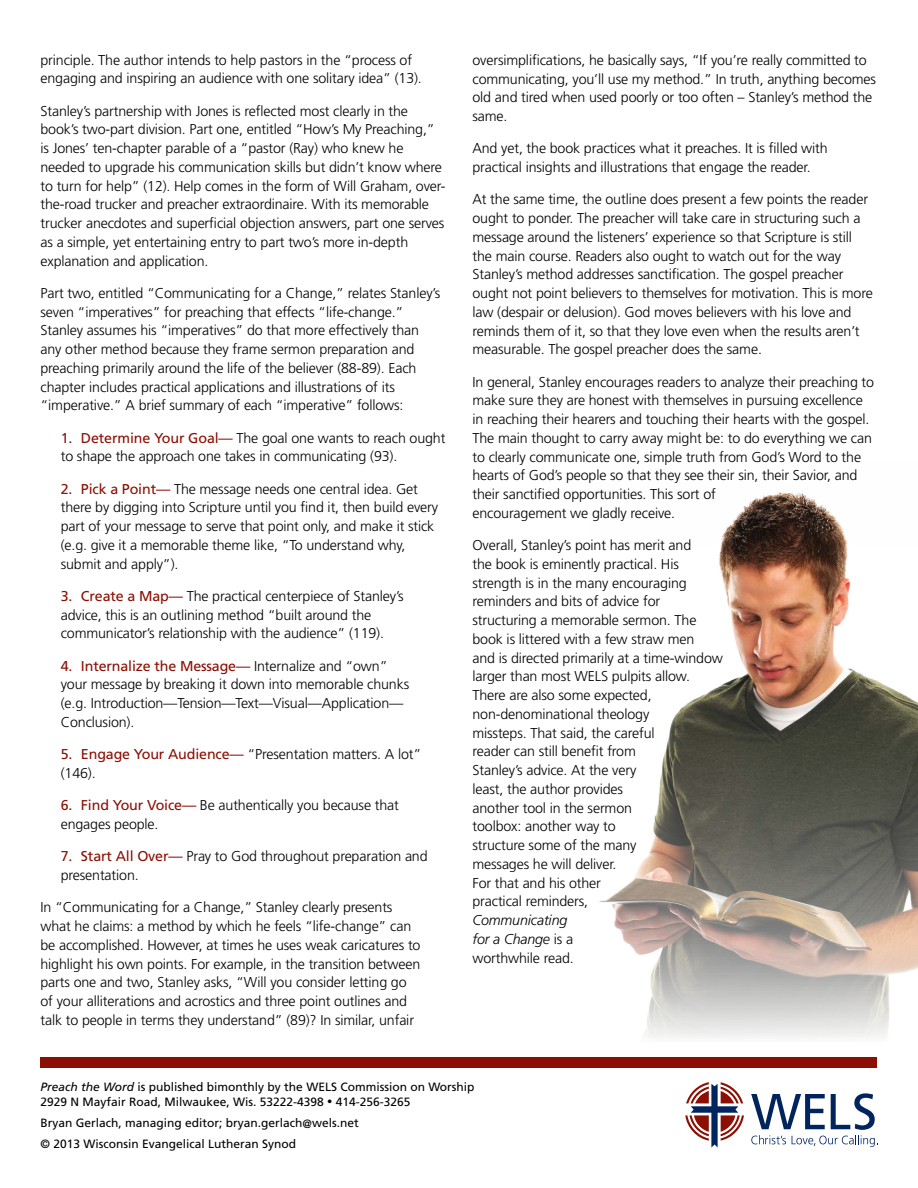
<style>
.page{position:relative;width:918px;height:1188px;background:#fff}
.page>*{position:absolute;margin:0;border:0;box-sizing:border-box;transform-origin:0 0}
.t1{font:300 14.25px/18.8px "Frutiger LT Std";letter-spacing:-.01em;color:#000}
.t2{font:italic 300 14.25px/18.8px "Frutiger LT Std";letter-spacing:-.01em;color:#000}
.t3{font:12px/15px "Frutiger LT Std";color:#000}
.s1{font-weight:400;color:#8b0f04}
.s2{font-style:normal}
.s3{font-style:italic}
.s4{font-size:10.5px}
</style>
<div class="page">
<div style="left:40px;top:1058px;width:838px;height:10px;background:#8b0f04"></div>
<svg style="left:685px;top:1082px;width:59px;height:66px"></svg>
<svg style="left:751px;top:1093px;width:127px;height:54px"></svg>
<img style="left:599px;top:492px;width:319px;height:545px">
<p class="t1" style="left:40px;top:51px;width:383px">principle. The author intends to help pastors in the “process of engaging and inspiring an audience with one solitary idea” (13).</p>
<p class="t1" style="left:40px;top:102px;width:406px">Stanley’s partnership with Jones is reflected most clearly in the book’s two-part division. Part one, entitled “How’s My Preaching,” is Jones’ ten-chapter parable of a “pastor (Ray) who knew he needed to upgrade his communication skills but didn’t know where to turn for help” (12). Help comes in the form of Will Graham, over&shy;the-road trucker and preacher extraordinaire. With its memorable trucker anecdotes and superficial objection answers, part one serves as a simple, yet entertaining entry to part two’s more in-depth explanation and application.</p>
<p class="t1" style="left:40px;top:284px;width:401px">Part two, entitled “Communicating for a Change,” relates Stanley’s seven “imperatives” for preaching that effects “life-change.” Stanley assumes his “imperatives” do that more effectively than any other method because they frame sermon preparation and preaching primarily around the life of the believer (88-89). Each chapter includes practical applications and illustrations of its “imperative.” A brief summary of each “imperative” follows:</p>
<p class="t1" style="left:61px;top:429px;width:386px"><span class="s1">1. Determine Your Goal—</span> The goal one wants to reach ought to shape the approach one takes in communicating (93).</p>
<p class="t1" style="left:61px;top:480px;width:379px"><span class="s1">2. Pick a Point—</span> The message needs one central idea. Get there by digging into Scripture until you find it, then build every part of your message to serve that point only, and make it stick (e.g. give it a memorable theme like, “To understand why, submit and apply”).</p>
<p class="t1" style="left:61px;top:587px;width:345px"><span class="s1">3. Create a Map—</span> The practical centerpiece of Stanley’s advice, this is an outlining method “built around the communicator’s relationship with the audience” (119).</p>
<p class="t1" style="left:61px;top:657px;width:350px"><span class="s1">4. Internalize the Message—</span> Internalize and “own” your message by breaking it down into memorable chunks (e.g. Introduction—Tension—Text—Visual—Application— Conclusion).</p>
<p class="t1" style="left:61px;top:745px;width:362px"><span class="s1">5. Engage Your Audience—</span> “Presentation matters. A lot” (146).</p>
<p class="t1" style="left:61px;top:796px;width:340px"><span class="s1">6. Find Your Voice—</span> Be authentically you because that engages people.</p>
<p class="t1" style="left:61px;top:847px;width:368px"><span class="s1">7. Start All Over—</span> Pray to God throughout preparation and presentation.</p>
<p class="t1" style="left:40px;top:898px;width:382px">In “Communicating for a Change,” Stanley clearly presents what he claims: a method by which he feels “life-change” can be accomplished. However, at times he uses weak caricatures to highlight his own points. For example, in the transition between parts one and two, Stanley asks, “Will you consider letting go of your alliterations and acrostics and three point outlines and talk to people in terms they understand” (89)? In similar, unfair</p>
<p class="t1" style="left:473px;top:51px;width:405px">oversimplifications, he basically says, “If you’re really committed to communicating, you’ll use my method.” In truth, anything becomes old and tired when used poorly or too often – Stanley’s method the same.</p>
<p class="t1" style="left:473px;top:139px;width:357px">And yet, the book practices what it preaches. It is filled with practical insights and illustrations that engage the reader.</p>
<p class="t1" style="left:473px;top:190px;width:402px">At the same time, the outline does present a few points the reader ought to ponder. The preacher will take care in structuring such a message around the listeners’ experience so that Scripture is still the main course. Readers also ought to watch out for the way Stanley’s method addresses sanctification. The gospel preacher ought not point believers to themselves for motivation. This is more law (despair or delusion). God moves believers with his love and reminds them of it, so that they love even when the results aren’t measurable. The gospel preacher does the same.</p>
<p class="t1" style="left:473px;top:372px;width:403px">In general, Stanley encourages readers to analyze their preaching to make sure they are honest with themselves in pursuing excellence in reaching their hearers and touching their hearts with the gospel.<br>The main thought to carry away might be: to do everything we can to clearly communicate one, simple truth from God’s Word to the hearts of God’s people so that they see their sin, their Savior, and their sanctified opportunities. This sort of<br>encouragement we gladly receive.</p>
<p class="t1" style="left:473px;top:536px;width:252px">Overall, Stanley’s point has merit and<br>the book is eminently practical. His strength is in the many encouraging reminders and bits of advice for structuring a memorable sermon. The book is littered with a few straw men<br>and is directed primarily at a time-window larger than most WELS pulpits allow.<br>There are also some expected, non-denominational theology<br>missteps. That said, the careful<br>reader can still benefit from<br>Stanley’s advice. At the very<br>least, the author provides<br>another tool in the sermon<br>toolbox: another way to<br>structure some of the many<br>messages he will deliver.<br>For that and his other<br>practical reminders,</p>
<p class="t2" style="left:473px;top:911px;width:103px">Communicating for a Change <span class="s2">is a worthwhile read.</span></p>
<p class="t3" style="left:40px;top:1080px;width:436px"><span class="s3">Preach the Word</span> is published bimonthly by the WELS Commission on Worship<br>2929 N Mayfair Road, Milwaukee, Wis. 53222-4398 <span class="s4">•</span> 414-256-3265</p>
<p class="t3" style="left:41px;top:1113px;width:320px;line-height:21px">Bryan Gerlach, managing editor; bryan.gerlach@wels.net © 2013 Wisconsin Evangelical Lutheran Synod</p>
</div>
